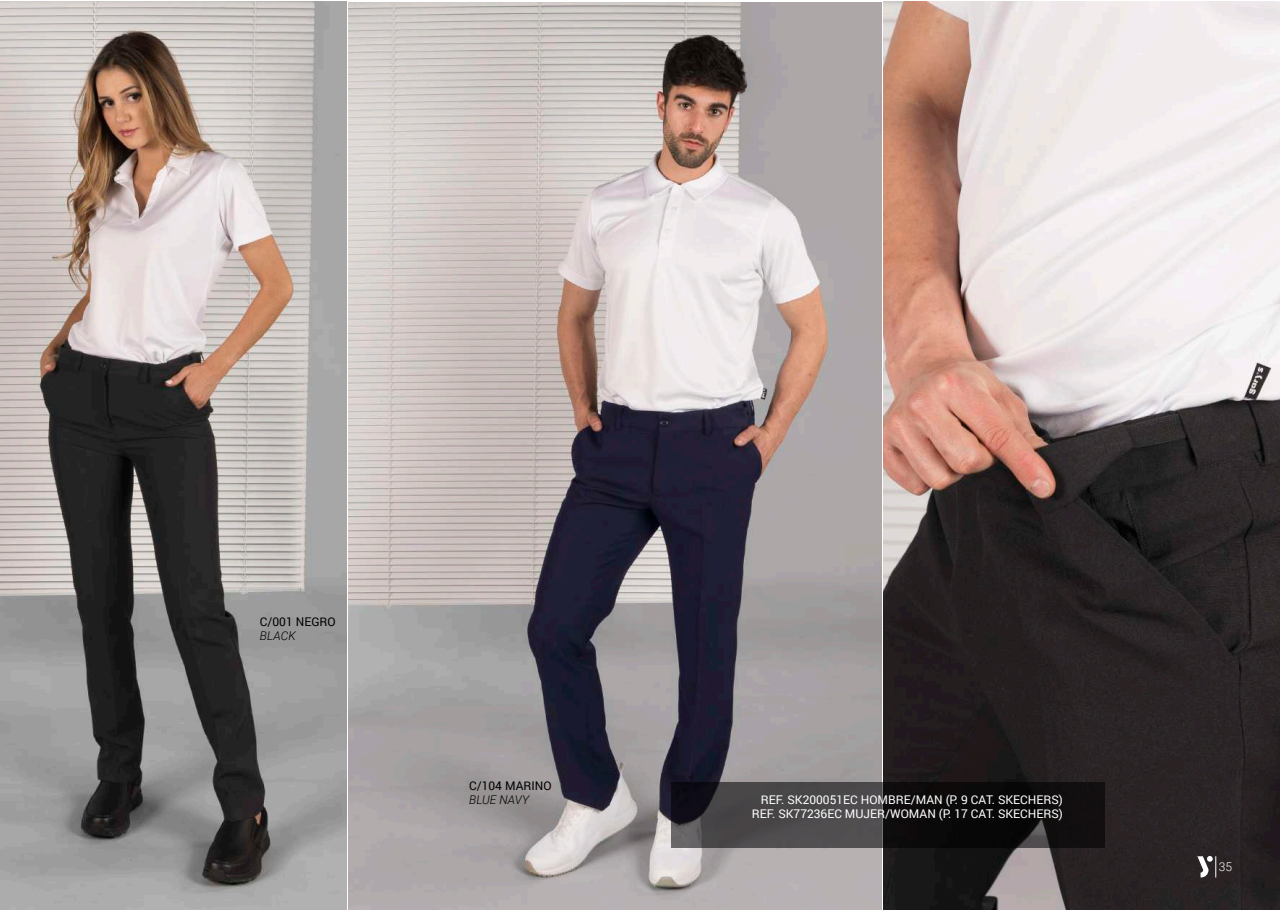
<style>
.page{position:relative;width:1280px;height:910px;background:#fff}
.page>*{position:absolute;margin:0;border:0;box-sizing:border-box;transform-origin:0 0}
.t1{font:12px/14.4px "Roboto";color:#fff;text-align:right}
.t2{font:12px "Roboto";color:#000001}
.t3{font:italic 300 12px "Roboto";color:#000001}
.t4{font:300 12px "Roboto";color:#fff}
</style>
<div class="page">
<img style="left:883px;top:1px;width:397px;height:909px">
<svg style="left:1197px;top:856px;width:19px;height:21px"></svg>
<img style="left:349px;top:2px;width:532px;height:908px">
<img style="left:0;top:1px;width:347px;height:909px">
<svg style="left:671px;top:782px;width:434px;height:65px;background:#2a2829"></svg>
<p class="t2" style="left:260px;top:613px;width:77px">C/001 NEGRO</p>
<p class="t3" style="left:260px;top:627px;width:37px">BLACK</p>
<p class="t2" style="left:469px;top:777px;width:84px">C/104 MARINO</p>
<p class="t3" style="left:469px;top:791px;width:61px">BLUE NAVY</p>
<p class="t1" style="left:752px;top:792px;width:313px">REF. SK200051EC HOMBRE/MAN (P. 9 CAT. SKECHERS)<br>REF. SK77236EC MUJER/WOMAN (P. 17 CAT. SKECHERS)</p>
<p class="t4" style="left:1219px;top:859px;width:15px">35</p>
</div>
